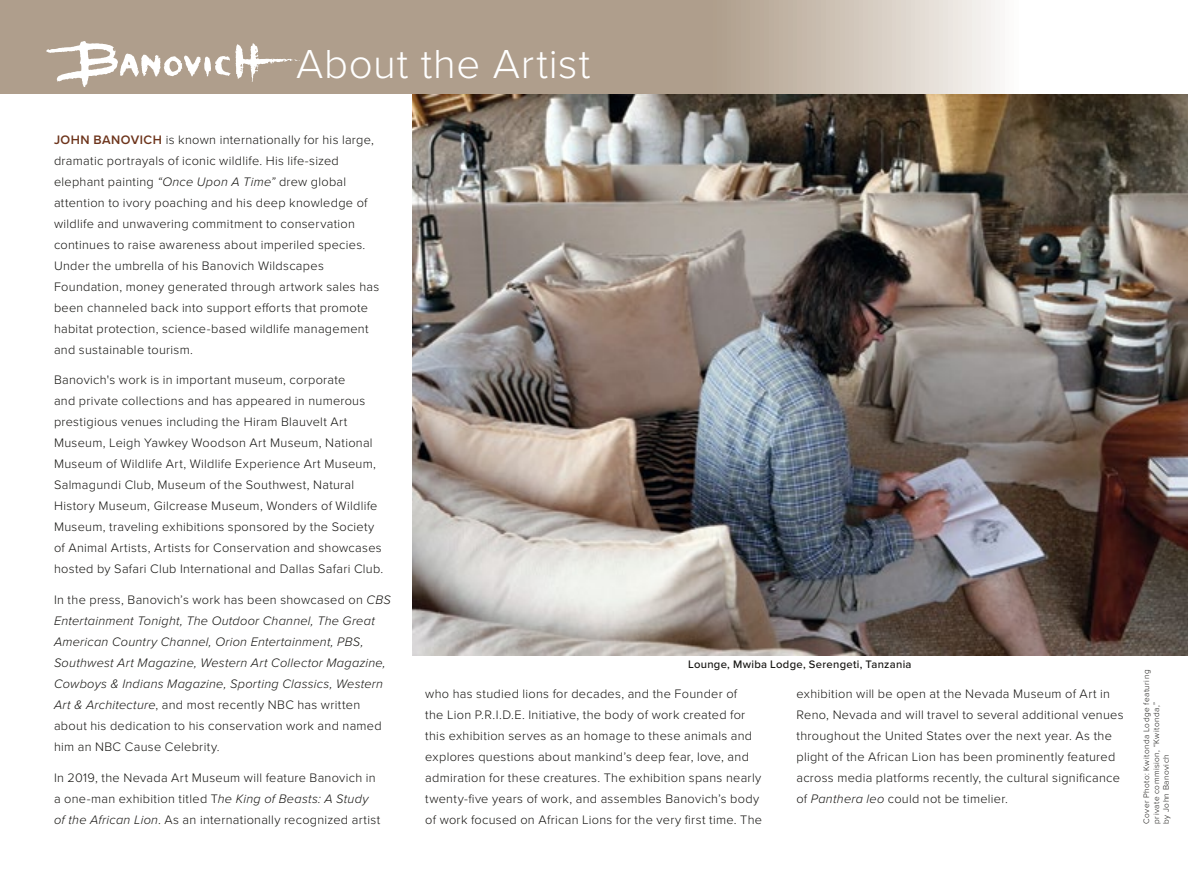
<style>
.page{position:relative;width:1188px;height:891px;background:#fff}
.page>*{position:absolute;margin:0;border:0;box-sizing:border-box;transform-origin:0 0}
.t1{font:300 42px "Proxima Nova";letter-spacing:.02em;color:#fff}
.t2{font:300 12.75px/21px "Proxima Nova";letter-spacing:.025em;color:#141310}
.t3{font:italic 300 12.75px/21px "Proxima Nova";letter-spacing:.02em;color:#141310}
.t4{font:500 11.25px "Proxima Nova";letter-spacing:.025em;color:#141310}
.t5{font:300 8.25px/9.9px "Proxima Nova";letter-spacing:.055em;color:#141310}
.s1{font-weight:600;color:#6d341b}
.s2{font-style:italic}
.s3{font-style:normal}
</style>
<div class="page">
<img style="left:413px;top:95px;width:775px;height:560px">
<svg style="left:0;top:0;width:1000px;height:94px;background:#baab9b"></svg>
<svg style="left:46px;top:41px;width:254px;height:46px"></svg>
<h1 class="t1" style="left:296px;top:39px;width:296px">About the Artist</h1>
<p class="t2" style="left:54px;top:129px;width:327px"><span class="s1">JOHN BANOVICH</span> is known internationally for his large, dramatic portrayals of iconic wildlife. His life-sized elephant painting <span class="s2">“Once Upon A Time”</span> drew global attention to ivory poaching and his deep knowledge of wildlife and unwavering commitment to conservation continues to raise awareness about imperiled species.<br>Under the umbrella of his Banovich Wildscapes Foundation, money generated through artwork sales has been channeled back into support efforts that promote habitat protection, science-based wildlife management and sustainable tourism.</p>
<p class="t2" style="left:54px;top:370px;width:331px">Banovich's work is in important museum, corporate<br>and private collections and has appeared in numerous prestigious venues including the Hiram Blauvelt Art Museum, Leigh Yawkey Woodson Art Museum, National Museum of Wildlife Art, Wildlife Experience Art Museum, Salmagundi Club, Museum of the Southwest, Natural History Museum, Gilcrease Museum, Wonders of Wildlife Museum, traveling exhibitions sponsored by the Society of Animal Artists, Artists for Conservation and showcases hosted by Safari Club International and Dallas Safari Club.</p>
<p class="t3" style="left:54px;top:589px;width:338px"><span class="s3">In the press, Banovich’s work has been showcased on</span> CBS Entertainment Tonight, The Outdoor Channel, The Great American Country Channel, Orion Entertainment, PBS, Southwest Art Magazine, Western Art Collector Magazine, Cowboys &amp; Indians Magazine, Sporting Classics, Western Art &amp; Architecture<span class="s3">, and most recently NBC has written about his dedication to his conservation work and named him an NBC Cause Celebrity.</span></p>
<p class="t2" style="left:54px;top:767px;width:328px">In 2019, the Nevada Art Museum will feature Banovich in a one-man exhibition titled T<span class="s2">he King of Beasts: A Study of the African Lion</span>. As an internationally recognized artist</p>
<p class="t4" style="left:688px;top:658px;width:225px">Lounge, Mwiba Lodge, Serengeti, Tanzania</p>
<p class="t2" style="left:425px;top:684px;width:338px">who has studied lions for decades, and the Founder of<br>the Lion P.R.I.D.E. Initiative, the body of work created for this exhibition serves as an homage to these animals and explores questions about mankind’s deep fear, love, and admiration for these creatures. The exhibition spans nearly twenty-five years of work, and assembles Banovich’s body of work focused on African Lions for the very first time. The</p>
<p class="t2" style="left:796px;top:684px;width:329px">exhibition will be open at the Nevada Museum of Art in Reno, Nevada and will travel to several additional venues throughout the United States over the next year. As the plight of the African Lion has been prominently featured across media platforms recently, the cultural significance of <span class="s2">Panthera leo</span> could not be timelier.</p>
<p class="t5" style="left:1142px;top:824px;width:155px;rotate:-90deg">Cover Photo: Kwitonda Lodge featuring private commision, “Kwitonda,”<br>by John Banovich</p>
</div>
